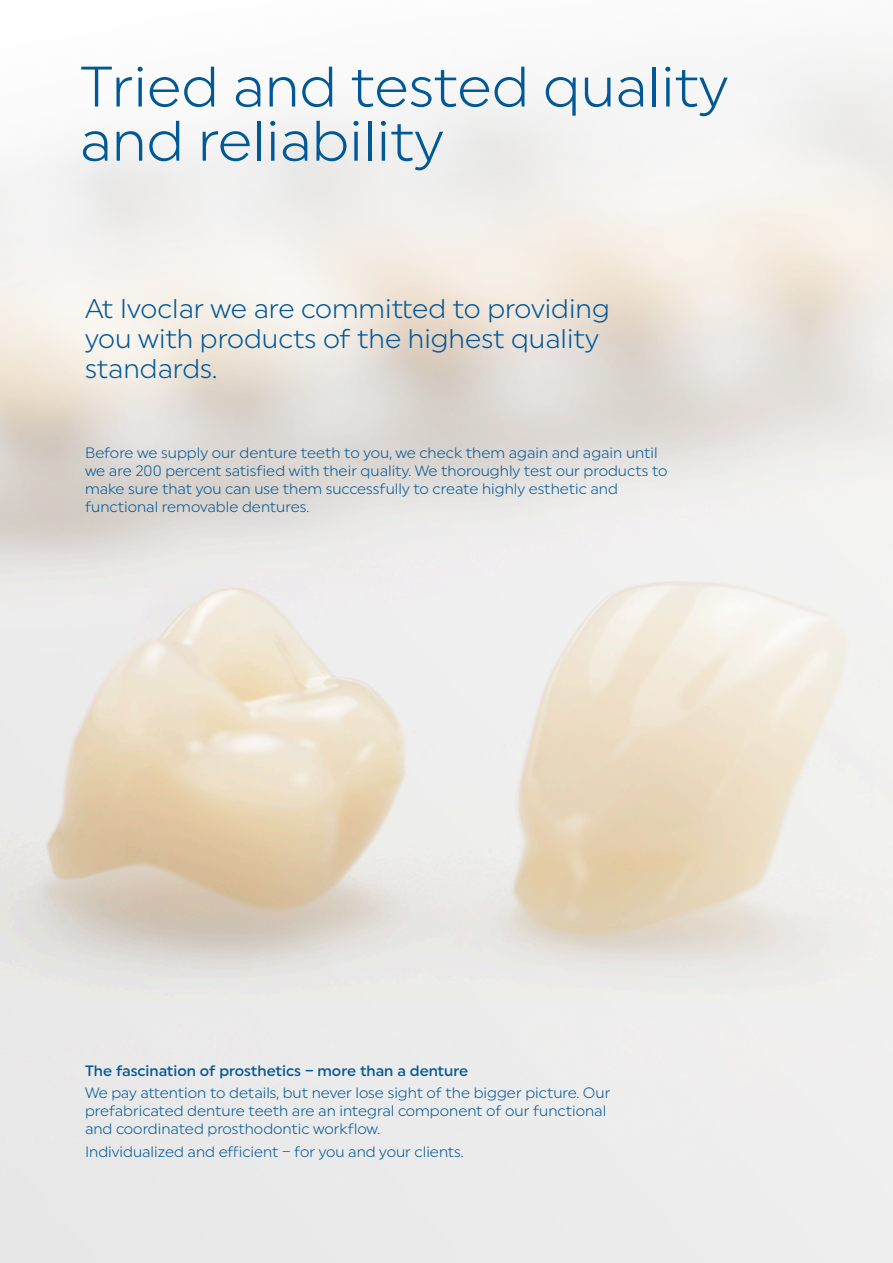
<style>
.page{position:relative;width:893px;height:1263px;background:#fff}
.page>*{position:absolute;margin:0;border:0;box-sizing:border-box;transform-origin:0 0}
.HL_1_24pt{font:57px/54.2px "Uniform Pro Lgt";color:#015897}
.HL_1_24pt-2{font:27px/30px "Uniform Pro Lgt";color:#015897}
.HL_1_24pt-3{font:15px/18px "Uniform Pro Lgt";color:#015897}
.HL_1_24pt-4{font:500 15px "Uniform Pro";color:#015897}
</style>
<div class="page">
<p class="HL_1_24pt" style="left:80px;top:59px;width:650px">Tried and tested quality and reliability</p>
<p class="HL_1_24pt-2" style="left:85px;top:293px;width:526px">At Ivoclar we are committed to providing you with products of the highest quality standards.</p>
<p class="HL_1_24pt-3" style="left:85px;top:443px;width:584px">Before we supply our denture teeth to you, we check them again and again until we are 200 percent satisfied with their quality. We thoroughly test our products to make sure that you can use them successfully to create highly esthetic and functional removable dentures.</p>
<p class="HL_1_24pt-4" style="left:85px;top:1062px;width:385px">The fascination of prosthetics – more than a denture</p>
<p class="HL_1_24pt-3" style="left:85px;top:1084px;width:527px">We pay attention to details, but never lose sight of the bigger picture. Our prefabricated denture teeth are an integral component of our functional and coordinated prosthodontic workflow.</p>
<p class="HL_1_24pt-3" style="left:85px;top:1142px;width:380px">Individualized and efficient – for you and your clients.</p>
</div>
